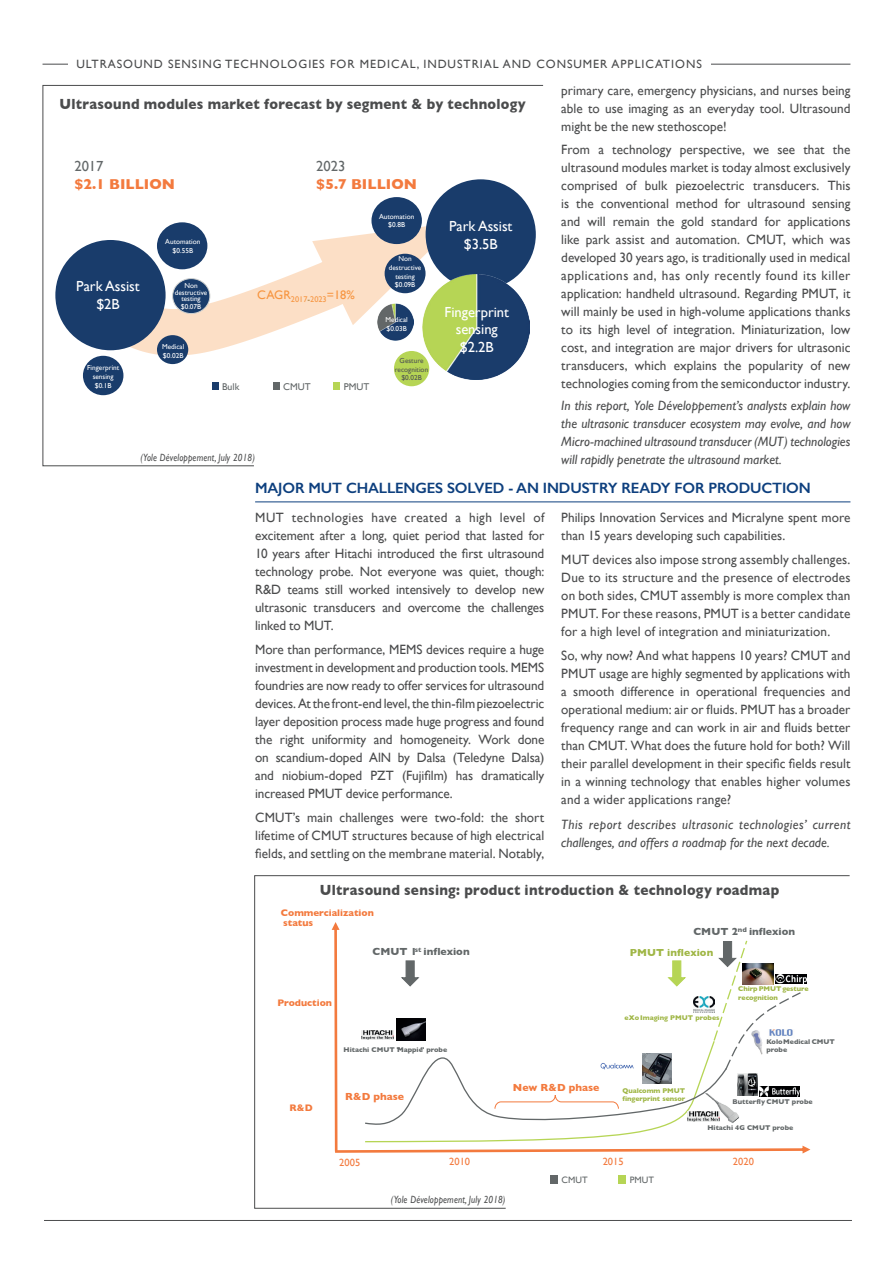
<style>
.page{position:relative;width:893px;height:1263px;background:#fff}
.page>*{position:absolute;margin:0;border:0;box-sizing:border-box;transform-origin:0 0}
.t1{font:700 15px "Gill Sans";letter-spacing:.02em;color:#4b4c4d;scale:.9 1}
.t2{font:600 15px "Gill Sans";letter-spacing:-.01em;color:#0d3f7e}
.t3{font:14.55px/17.4px "Gill Sans";color:#fff;text-align:center}
.t4{font:700 14.55px "Gill Sans";color:#f37a3e}
.t5{font:14.55px "Gill Sans";color:#626768}
.t6{font:13.5px/18px "Gill Sans";letter-spacing:.005em;color:#4b4c4d;text-align:justify}
.t7{font:italic 13.5px/18px "Gill Sans";letter-spacing:.01em;color:#4b4c4d;text-align:justify}
.t8{font:italic 13.5px/18px "Gill Sans";letter-spacing:.03em;color:#4b4c4d}
.t9{font:12.45px "Gill Sans";color:#f79540}
.t10{font:12px "Gill Sans";letter-spacing:.08em;color:#4b4c4d}
.t11{font:italic 10.5px "Gill Sans";letter-spacing:.02em;color:#4b4c4d;scale:.85 1}
.t12{font:700 10.5px "Gill Sans";color:#626768}
.t13{font:700 10.5px "Gill Sans";color:#f37a3e}
.t14{font:10.5px "Gill Sans";color:#f37a3e}
.t15{font:700 10.35px "Gill Sans";letter-spacing:.005em;color:#9fb645}
.t16{font:9.9px "Gill Sans";color:#626768}
.t17{font:700 9.75px/9.8px "Gill Sans";color:#f37a3e}
.t18{font:9.3px "Gill Sans";letter-spacing:.005em;color:#626768}
.t19{font:7.2px/8.7px "Gill Sans";color:#fff;text-align:center}
.t20{font:7.2px/8.7px "Gill Sans";color:#4f5252;text-align:center}
.t21{font:700 7.05px/8.2px "Gill Sans";color:#626768}
.t22{font:700 7.05px/8.2px "Gill Sans";letter-spacing:-.01em;color:#9fb645}
</style>
<div class="page">
<hr style="left:43px;top:64px;width:807px;height:1px;background:#4b4c4d">
<div style="left:68px;top:60px;width:642px;height:14px;background:#fff"></div>
<hr style="left:255px;top:501px;width:595px;height:1px;background:#0d3f7e">
<hr style="left:44px;top:1220px;width:808px;height:1px;background:#4b4c4d">
<svg style="left:42px;top:85px;width:502px;height:381px"></svg>
<svg style="left:106px;top:222px;width:337px;height:134px"></svg>
<div style="left:55px;top:240px;width:111px;height:110px;background:#193c6b;border-radius:50%"></div>
<div style="left:83px;top:356px;width:40px;height:39px;background:#193c6b;border-radius:50%"></div>
<div style="left:157px;top:222px;width:50px;height:47px;background:#193c6b;border-radius:50%"></div>
<div style="left:173px;top:279px;width:37px;height:35px;background:#193c6b;border-radius:50%"></div>
<div style="left:172px;top:278px;width:38px;height:36px;border:1px solid #cfd1d0;border-radius:50%"></div>
<div style="left:157px;top:335px;width:31px;height:29px;background:#193c6b;border-radius:50%"></div>
<div style="left:394px;top:351px;width:35px;height:35px;background:#b6d555;border-radius:50%"></div>
<div style="left:426px;top:179px;width:110px;height:111px;background:#193c6b;border-radius:50%"></div>
<div style="left:371px;top:197px;width:51px;height:47px;background:#193c6b;border-radius:50%"></div>
<div style="left:385px;top:254px;width:41px;height:39px;background:#193c6b;border-radius:50%"></div>
<div style="left:334px;top:383px;width:6px;height:7px;background:#b6d555"></div>
<div style="left:273px;top:383px;width:6px;height:7px;background:#626768"></div>
<div style="left:212px;top:383px;width:7px;height:7px;background:#193c6b"></div>
<img style="left:422px;top:275px;width:107px;height:104px">
<img style="left:377px;top:303px;width:37px;height:37px">
<svg style="left:254px;top:875px;width:596px;height:334px"></svg>
<svg style="left:332px;top:922px;width:478px;height:231px"></svg>
<div style="left:619px;top:1175px;width:7px;height:8px;background:#b6d555"></div>
<div style="left:550px;top:1175px;width:7px;height:8px;background:#626768"></div>
<p class="t10" style="left:76px;top:57px;width:627px">ULTRASOUND SENSING TECHNOLOGIES FOR MEDICAL, INDUSTRIAL AND CONSUMER APPLICATIONS</p>
<p class="t1" style="left:59px;top:92px;width:520px">Ultrasound modules market forecast by segment &amp; by technology</p>
<p class="t5" style="left:74px;top:158px;width:31px">2017</p>
<p class="t4" style="left:74px;top:172px;width:102px">$2.1 BILLION</p>
<p class="t3" style="left:76px;top:277px;width:65px">Park Assist $2B</p>
<p class="t19" style="left:87px;top:363px;width:34px">Fingerprint sensing $0.1B</p>
<p class="t19" style="left:165px;top:237px;width:37px">Automation $0.55B</p>
<p class="t19" style="left:175px;top:282px;width:34px;line-height:6.8px">Non destructive testing</p>
<p class="t19" style="left:181px;top:302px;width:22px">$0.07B</p>
<p class="t19" style="left:162px;top:342px;width:24px;text-align:left">Medical $0.02B</p>
<p class="t5" style="left:316px;top:158px;width:31px">2023</p>
<p class="t4" style="left:316px;top:172px;width:102px">$5.7 BILLION</p>
<p class="t9" style="left:257px;top:288px;width:99px">CAGR<sub>2017</sub><sub>-</sub><sub>2023</sub>=18%</p>
<p class="t19" style="left:379px;top:212px;width:37px">Automation $0.8B</p>
<p class="t19" style="left:389px;top:254px;width:34px">Non destructive testing $0.09B</p>
<p class="t19" style="left:385px;top:315px;width:24px;text-align:left">Medical $0.03B</p>
<p class="t16" style="left:222px;top:380px;width:19px">Bulk</p>
<p class="t16" style="left:283px;top:380px;width:29px">CMUT</p>
<p class="t16" style="left:344px;top:380px;width:27px">PMUT</p>
<p class="t20" style="left:395px;top:356px;width:35px">Gesture recognition $0.02B</p>
<p class="t3" style="left:449px;top:217px;width:65px">Park Assist $3.5B</p>
<p class="t3" style="left:445px;top:303px;width:66px">Fingerprint sensing $2.2B</p>
<p class="t11" style="left:140px;top:451px;width:136px">(Yole Développement, July 2018)</p>
<p class="t6" style="left:561px;top:82px;width:291px">primary care, emergency physicians, and nurses being able to use imaging as an everyday tool. Ultrasound might be the new stethoscope!</p>
<p class="t6" style="left:561px;top:140px;width:291px">From a technology perspective, we see that the ultrasound modules market is today almost exclusively comprised of bulk piezoelectric transducers. This is the conventional method for ultrasound sensing and will remain the gold standard for applications like park assist and automation. CMUT, which was developed 30 years ago, is traditionally used in medical applications and, has only recently found its killer application: handheld ultrasound. Regarding PMUT, it will mainly be used in high-volume applications thanks to its high level of integration. Miniaturization, low cost, and integration are major drivers for ultrasonic transducers, which explains the popularity of new technologies coming from the semiconductor industry.</p>
<p class="t7" style="left:561px;top:396px;width:291px">In this report, Yole Développement’s analysts explain how the ultrasonic transducer ecosystem may evolve, and how Micro-machined ultrasound transducer (MUT) technologies will rapidly penetrate the ultrasound market.</p>
<p class="t2" style="left:255px;top:479px;width:557px">MAJOR MUT CHALLENGES SOLVED - AN INDUSTRY READY FOR PRODUCTION</p>
<p class="t6" style="left:255px;top:508px;width:291px">MUT technologies have created a high level of excitement after a long, quiet period that lasted for 10 years after Hitachi introduced the first ultrasound technology probe. Not everyone was quiet, though:<br>R&amp;D teams still worked intensively to develop new ultrasonic transducers and overcome the challenges linked to MUT.</p>
<p class="t6" style="left:255px;top:640px;width:291px">More than performance, MEMS devices require a huge investment in development and production tools. MEMS foundries are now ready to offer services for ultrasound devices. At the front-end level, the thin-film piezoelectric layer deposition process made huge progress and found the right uniformity and homogeneity. Work done on scandium-doped AlN by Dalsa (Teledyne Dalsa) and niobium-doped PZT (Fujifilm) has dramatically increased PMUT device performance.</p>
<p class="t6" style="left:255px;top:809px;width:291px">CMUT’s main challenges were two-fold: the short lifetime of CMUT structures because of high electrical fields, and settling on the membrane material. Notably,</p>
<p class="t6" style="left:561px;top:508px;width:291px">Philips Innovation Services and Micralyne spent more than 15 years developing such capabilities.</p>
<p class="t6" style="left:561px;top:550px;width:291px">MUT devices also impose strong assembly challenges.<br>Due to its structure and the presence of electrodes on both sides, CMUT assembly is more complex than PMUT. For these reasons, PMUT is a better candidate for a high level of integration and miniaturization.</p>
<p class="t6" style="left:561px;top:647px;width:291px">So, why now? And what happens 10 years? CMUT and PMUT usage are highly segmented by applications with a smooth difference in operational frequencies and operational medium: air or fluids. PMUT has a broader frequency range and can work in air and fluids better than CMUT. What does the future hold for both? Will their parallel development in their specific fields result in a winning technology that enables higher volumes and a wider applications range?</p>
<p class="t8" style="left:561px;top:815px;width:291px">This report describes ultrasonic technologies’ current challenges, and offers a roadmap for the next decade.</p>
<p class="t1" style="left:320px;top:878px;width:512px">Ultrasound sensing: product introduction &amp; technology roadmap</p>
<p class="t17" style="left:281px;top:908px;width:95px">Commercialization status</p>
<p class="t12" style="left:693px;top:923px;width:103px">CMUT 2<sup>nd</sup> inflexion</p>
<p class="t17" style="left:277px;top:998px;width:56px">Production</p>
<p class="t17" style="left:289px;top:1102px;width:25px">R&amp;D</p>
<p class="t12" style="left:373px;top:943px;width:99px">CMUT 1<sup>st</sup> inflexion</p>
<p class="t15" style="left:630px;top:944px;width:85px">PMUT inflexion</p>
<p class="t21" style="left:344px;top:1046px;width:105px">Hitachi CMUT "Mappie" probe</p>
<p class="t22" style="left:625px;top:1014px;width:97px">eXoImaging PMUT probes</p>
<p class="t22" style="left:738px;top:984px;width:72px">Chirp PMUT gesture recognition</p>
<p class="t21" style="left:766px;top:1037px;width:70px">KoloMedical CMUT probe</p>
<p class="t13" style="left:345px;top:1088px;width:60px">R&amp;D phase</p>
<p class="t13" style="left:513px;top:1079px;width:88px">New R&amp;D phase</p>
<p class="t22" style="left:623px;top:1086px;width:64px">Qualcomm PMUT fingerprint sensor</p>
<p class="t21" style="left:732px;top:1097px;width:82px">Butterfly CMUT probe</p>
<p class="t21" style="left:707px;top:1123px;width:87px">Hitachi 4G CMUT probe</p>
<p class="t14" style="left:339px;top:1156px;width:22px">2005</p>
<p class="t14" style="left:449px;top:1155px;width:22px">2010</p>
<p class="t14" style="left:603px;top:1155px;width:22px">2015</p>
<p class="t14" style="left:733px;top:1155px;width:22px">2020</p>
<p class="t11" style="left:391px;top:1193px;width:136px">(Yole Développement, July 2018)</p>
<p class="t18" style="left:561px;top:1174px;width:28px">CMUT</p>
<p class="t18" style="left:630px;top:1174px;width:26px">PMUT</p>
</div>
